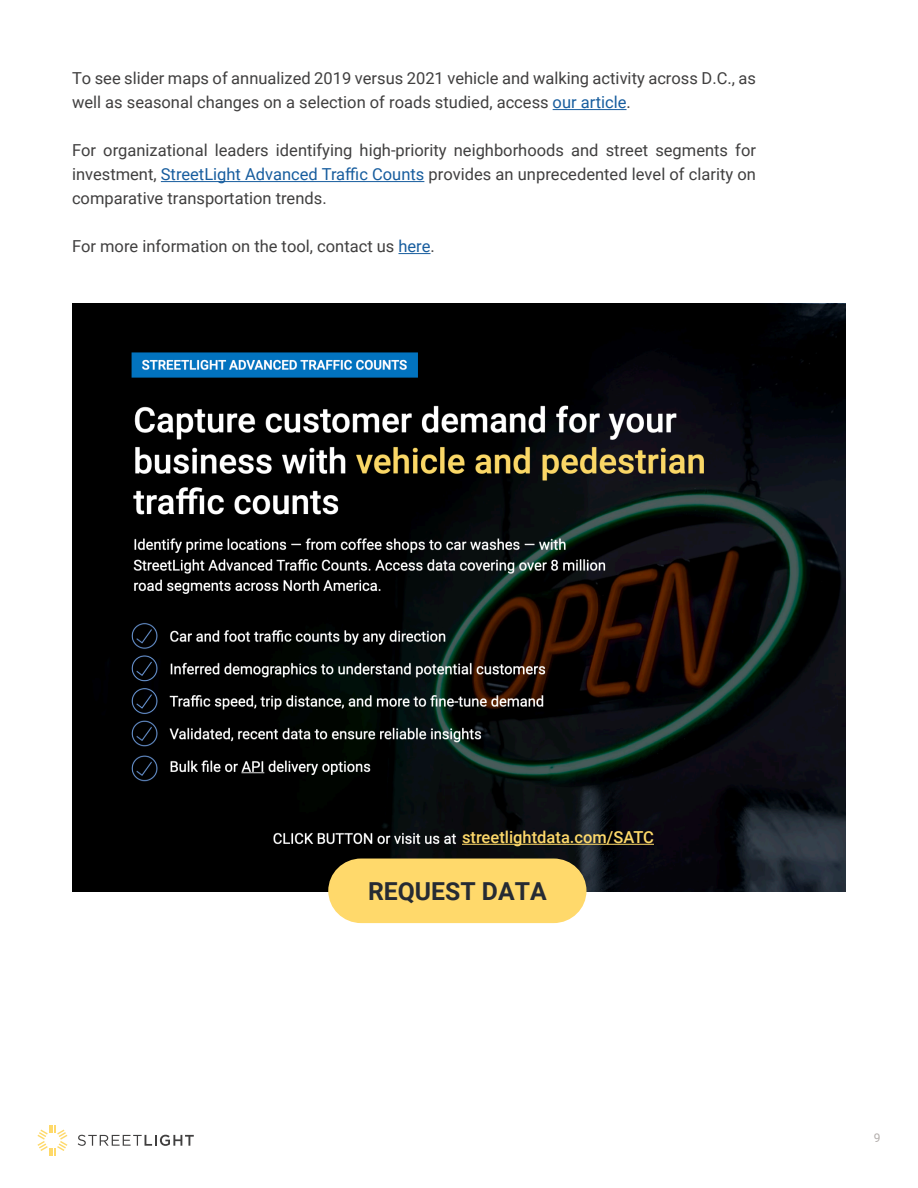
<style>
.page{position:relative;width:918px;height:1188px;background:#fff}
.page>*{position:absolute;margin:0;border:0;box-sizing:border-box;transform-origin:0 0}
.t1{font:700 24.75px "Roboto";color:#262b33}
.t2{font:16.5px/24px "Roboto";color:#403f3f}
.t3{font:500 16.5px "Roboto";color:#fed96a}
.t4{font:12px "Roboto";color:#b3aeac}
.s1{color:#175d9e}
</style>
<div class="page">
<hr style="left:553px;top:109px;width:74px;height:1px;background:#175d9e">
<hr style="left:161px;top:181px;width:263px;height:1px;background:#175d9e">
<hr style="left:398px;top:253px;width:32px;height:1px;background:#175d9e">
<svg style="left:37px;top:1125px;width:30px;height:30px"></svg>
<svg style="left:78px;top:1135px;width:116px;height:11px"></svg>
<img style="left:72px;top:303px;width:774px;height:589px">
<hr style="left:462px;top:844px;width:192px;height:1px;background:#fed96a">
<div style="left:328px;top:859px;width:259px;height:64px;background:#ffd96b"></div>
<p class="t2" style="left:72px;top:66px;width:686px">To see slider maps of annualized 2019 versus 2021 vehicle and walking activity across D.C., as well as seasonal changes on a selection of roads studied, access <span class="s1">our article</span>.</p>
<p class="t2" style="left:72px;top:138px;width:686px;text-align:justify">For organizational leaders identifying high-priority neighborhoods and street segments for investment, <span class="s1">StreetLight Advanced Traffic Counts</span> provides an unprecedented level of clarity on comparative transportation trends.</p>
<p class="t2" style="left:72px;top:234px;width:364px">For more information on the tool, contact us <span class="s1">here</span>.</p>
<p class="t3" style="left:462px;top:826px;width:193px">streetlightdata.com/SATC</p>
<h1 class="t1" style="left:368px;top:873px;width:180px">REQUEST DATA</h1>
<p class="t4" style="left:874px;top:1129px;width:8px">9</p>
</div>
